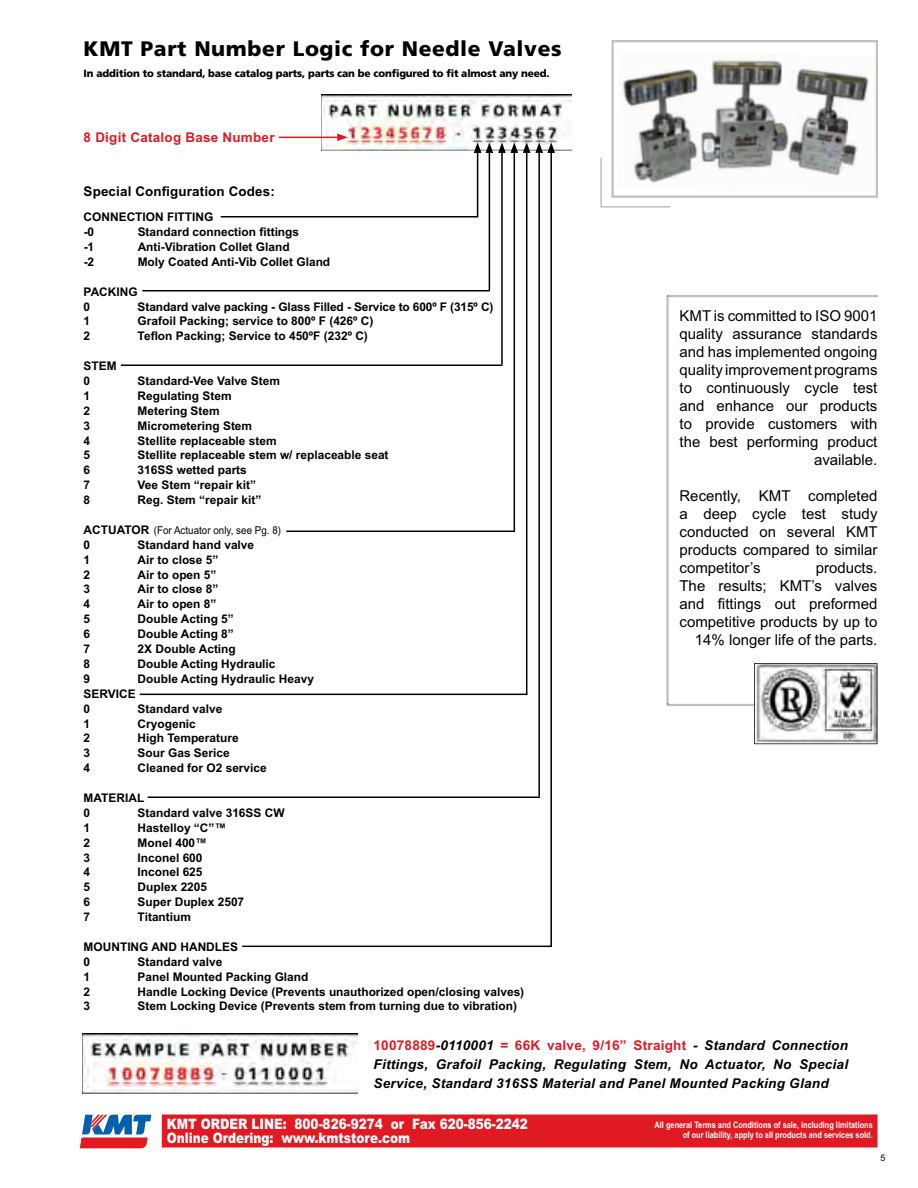
<style>
.page{position:relative;width:918px;height:1188px;background:#fff}
.page>*{position:absolute;margin:0;border:0;box-sizing:border-box;transform-origin:0 0}
.t1{font:900 21px "Frutiger";letter-spacing:.03em;color:#000}
.t2{font:900 19.8px "Arial";color:#fff;scale:.83 1}
.t3{font:15px/18px "Arial";color:#000;text-align:right}
.t4{font:900 14.4px/14.2px "Arial";color:#fff;scale:.83 1}
.t5{font:italic 700 13.5px/18.9px "Arial";letter-spacing:.02em;color:#000;text-align:justify}
.t6{font:700 13.35px "Arial";letter-spacing:.01em;color:#000}
.t7{font:700 13.35px "Arial";letter-spacing:.02em;color:#df1a22}
.t8{font:700 11.85px/14.9px "Arial";color:#000}
.t9{font:10.8px "Arial Narrow";color:#000;scale:1.11 1}
.t10{font:900 10.5px "Frutiger";letter-spacing:-.015em;color:#000}
.t11{font:700 9px/10.5px "Arial Narrow";color:#fff;text-align:right}
.t12{font:9px "Arial";color:#000}
.s1{font-family:"Arial";font-weight:700;font-size:11.85px}
.s2{font-style:normal;color:#df1a22}
</style>
<div class="page">
<img style="left:321px;top:94px;width:250px;height:56px">
<hr style="left:279px;top:137px;width:61px;height:1px;background:#df1a22">
<svg style="left:337px;top:134px;width:11px;height:7px"></svg>
<hr style="left:221px;top:216px;width:257px;height:2px;background:#000">
<hr style="left:477px;top:151px;width:1px;height:66px;background:#000">
<hr style="left:142px;top:290px;width:348px;height:1px;background:#000">
<hr style="left:489px;top:151px;width:1px;height:139px;background:#000">
<hr style="left:121px;top:364px;width:382px;height:2px;background:#000">
<hr style="left:501px;top:151px;width:2px;height:213px;background:#000">
<hr style="left:286px;top:531px;width:229px;height:1px;background:#000">
<hr style="left:514px;top:151px;width:1px;height:381px;background:#000">
<hr style="left:140px;top:694px;width:387px;height:1px;background:#000">
<hr style="left:526px;top:151px;width:1px;height:544px;background:#000">
<hr style="left:538px;top:151px;width:2px;height:645px;background:#000">
<hr style="left:550px;top:151px;width:2px;height:796px;background:#000">
<svg style="left:474px;top:142px;width:81px;height:11px"></svg>
<hr style="left:148px;top:796px;width:392px;height:2px;background:#000">
<hr style="left:242px;top:946px;width:310px;height:1px;background:#000">
<img style="left:82px;top:1034px;width:275px;height:60px">
<svg style="left:600px;top:40px;width:278px;height:168px"></svg>
<svg style="left:80px;top:1115px;width:71px;height:33px"></svg>
<div style="left:162px;top:1114px;width:716px;height:34px;background:#df1a22"></div>
<svg style="left:666px;top:295px;width:212px;height:449px"></svg>
<h1 class="t1" style="left:84px;top:40px;width:479px">KMT Part Number Logic for Needle Valves</h1>
<p class="t10" style="left:84px;top:69px;width:468px">In addition to standard, base catalog parts, parts can be configured to fit almost any need.</p>
<p class="t7" style="left:84px;top:133px;width:192px">8 Digit Catalog Base Number</p>
<p class="t6" style="left:84px;top:186px;width:193px">Special Configuration Codes:</p>
<p class="t8" style="left:84px;top:211px;width:131px">CONNECTION FITTING -0</p>
<p class="t8" style="left:138px;top:226px;width:163px">Standard connection fittings</p>
<p class="t8" style="left:84px;top:241px;width:12px">-1</p>
<p class="t8" style="left:138px;top:241px;width:154px">Anti-Vibration Collet Gland</p>
<p class="t8" style="left:84px;top:255px;width:12px">-2</p>
<p class="t8" style="left:138px;top:255px;width:194px">Moly Coated Anti-Vib Collet Gland</p>
<p class="t8" style="left:84px;top:285px;width:56px">PACKING<br>0</p>
<p class="t8" style="left:138px;top:300px;width:357px">Standard valve packing - Glass Filled - Service to 600º F (315º C)</p>
<p class="t8" style="left:84px;top:315px;width:8px">1</p>
<p class="t8" style="left:138px;top:315px;width:237px">Grafoil Packing; service to 800º F (426º C)</p>
<p class="t8" style="left:84px;top:330px;width:8px">2</p>
<p class="t8" style="left:138px;top:330px;width:232px">Teflon Packing; Service to 450ºF (232º C)</p>
<p class="t8" style="left:84px;top:360px;width:35px">STEM<br>0</p>
<p class="t8" style="left:138px;top:375px;width:144px">Standard-Vee Valve Stem</p>
<p class="t8" style="left:84px;top:389px;width:8px">1</p>
<p class="t8" style="left:138px;top:389px;width:95px">Regulating Stem</p>
<p class="t8" style="left:84px;top:404px;width:8px">2</p>
<p class="t8" style="left:138px;top:404px;width:84px">Metering Stem</p>
<p class="t8" style="left:84px;top:419px;width:8px">3</p>
<p class="t8" style="left:138px;top:419px;width:116px">Micrometering Stem</p>
<p class="t8" style="left:84px;top:434px;width:8px">4</p>
<p class="t8" style="left:138px;top:434px;width:141px">Stellite replaceable stem</p>
<p class="t8" style="left:84px;top:449px;width:8px">5</p>
<p class="t8" style="left:138px;top:449px;width:252px">Stellite replaceable stem w/ replaceable seat</p>
<p class="t8" style="left:84px;top:464px;width:8px">6</p>
<p class="t8" style="left:138px;top:464px;width:111px">316SS wetted parts</p>
<p class="t8" style="left:84px;top:479px;width:8px">7</p>
<p class="t8" style="left:138px;top:479px;width:120px">Vee Stem “repair kit”</p>
<p class="t8" style="left:84px;top:494px;width:8px">8</p>
<p class="t8" style="left:138px;top:494px;width:125px">Reg. Stem “repair kit”</p>
<p class="t9" style="left:84px;top:524px;width:179px"><span class="s1">ACTUATOR</span> (For Actuator only, see Pg. 8)</p>
<p class="t8" style="left:84px;top:538px;width:8px">0</p>
<p class="t8" style="left:138px;top:538px;width:118px">Standard hand valve</p>
<p class="t8" style="left:84px;top:553px;width:8px">1</p>
<p class="t8" style="left:138px;top:553px;width:82px">Air to close 5”</p>
<p class="t8" style="left:84px;top:568px;width:8px">2</p>
<p class="t8" style="left:138px;top:568px;width:80px">Air to open 5”</p>
<p class="t8" style="left:84px;top:583px;width:8px">3</p>
<p class="t8" style="left:138px;top:583px;width:82px">Air to close 8”</p>
<p class="t8" style="left:84px;top:598px;width:8px">4</p>
<p class="t8" style="left:138px;top:598px;width:80px">Air to open 8”</p>
<p class="t8" style="left:84px;top:613px;width:8px">5</p>
<p class="t8" style="left:138px;top:613px;width:98px">Double Acting 5”</p>
<p class="t8" style="left:84px;top:628px;width:8px">6</p>
<p class="t8" style="left:138px;top:628px;width:98px">Double Acting 8”</p>
<p class="t8" style="left:84px;top:643px;width:8px">7</p>
<p class="t8" style="left:138px;top:643px;width:100px">2X Double Acting</p>
<p class="t8" style="left:84px;top:658px;width:8px">8</p>
<p class="t8" style="left:138px;top:658px;width:139px">Double Acting Hydraulic</p>
<p class="t8" style="left:84px;top:672px;width:8px">9</p>
<p class="t8" style="left:138px;top:672px;width:178px">Double Acting Hydraulic Heavy</p>
<p class="t8" style="left:84px;top:687px;width:54px">SERVICE<br>0</p>
<p class="t8" style="left:138px;top:702px;width:86px">Standard valve</p>
<p class="t8" style="left:84px;top:717px;width:8px">1</p>
<p class="t8" style="left:138px;top:717px;width:60px">Cryogenic</p>
<p class="t8" style="left:84px;top:732px;width:8px">2</p>
<p class="t8" style="left:138px;top:732px;width:103px">High Temperature</p>
<p class="t8" style="left:84px;top:747px;width:8px">3</p>
<p class="t8" style="left:138px;top:747px;width:94px">Sour Gas Serice</p>
<p class="t8" style="left:84px;top:762px;width:8px">4</p>
<p class="t8" style="left:138px;top:762px;width:131px">Cleaned for O2 service</p>
<p class="t8" style="left:84px;top:792px;width:62px">MATERIAL<br>0</p>
<p class="t8" style="left:138px;top:806px;width:148px">Standard valve 316SS CW</p>
<p class="t8" style="left:84px;top:821px;width:8px">1</p>
<p class="t8" style="left:138px;top:821px;width:90px">Hastelloy “C”™</p>
<p class="t8" style="left:84px;top:836px;width:8px">2</p>
<p class="t8" style="left:138px;top:836px;width:71px">Monel 400™</p>
<p class="t8" style="left:84px;top:851px;width:8px">3</p>
<p class="t8" style="left:138px;top:851px;width:66px">Inconel 600</p>
<p class="t8" style="left:84px;top:866px;width:8px">4</p>
<p class="t8" style="left:138px;top:866px;width:66px">Inconel 625</p>
<p class="t8" style="left:84px;top:881px;width:8px">5</p>
<p class="t8" style="left:138px;top:881px;width:71px">Duplex 2205</p>
<p class="t8" style="left:84px;top:896px;width:8px">6</p>
<p class="t8" style="left:138px;top:896px;width:108px">Super Duplex 2507</p>
<p class="t8" style="left:84px;top:911px;width:8px">7</p>
<p class="t8" style="left:138px;top:911px;width:55px">Titantium</p>
<p class="t8" style="left:84px;top:940px;width:156px">MOUNTING AND HANDLES<br>0</p>
<p class="t8" style="left:138px;top:955px;width:86px">Standard valve</p>
<p class="t8" style="left:84px;top:970px;width:8px">1</p>
<p class="t8" style="left:138px;top:970px;width:172px">Panel Mounted Packing Gland</p>
<p class="t8" style="left:84px;top:985px;width:8px">2</p>
<p class="t8" style="left:138px;top:985px;width:388px">Handle Locking Device (Prevents unauthorized open/closing valves)</p>
<p class="t8" style="left:84px;top:1000px;width:8px">3</p>
<p class="t8" style="left:138px;top:1000px;width:381px">Stem Locking Device (Prevents stem from turning due to vibration)</p>
<p class="t3" style="left:680px;top:309px;width:199px">KMT is committed to ISO 9001 quality assurance standards and has implemented ongoing quality improvement programs to continuously cycle test and enhance our products to provide customers with the best performing product available.</p>
<p class="t3" style="left:680px;top:489px;width:200px;text-align:justify">Recently, KMT completed a deep cycle test study conducted on several KMT products compared to similar competitor’s</p>
<p class="t3" style="left:680px;top:561px;width:199px">products.<br>The results; KMT’s valves and fittings out preformed competitive products by up to<br>14% longer life of the parts.</p>
<p class="t5" style="left:374px;top:1037px;width:476px"><span class="s2">10078889</span>-0110001 <span class="s2">= 66K valve, 9/16” Straight</span> - Standard Connection Fittings, Grafoil Packing, Regulating Stem, No Actuator, No Special Service, Standard 316SS Material and Panel Mounted Packing Gland</p>
<h2 class="t2" style="left:159px;top:1124px;width:359px">KMT ORDER LINE: 800-826-9274</h2>
<p class="t4" style="left:167px;top:1118px;width:437px">KMT ORDER LINE: 800-826-9274 or Fax 620-856-2242<br>Online Ordering: www.kmtstore.com</p>
<p class="t11" style="left:655px;top:1120px;width:220px">All general Terms and Conditions of sale, including limitations of our liability, apply to all products and services sold.</p>
<p class="t12" style="left:880px;top:1154px;width:7px">5</p>
</div>
